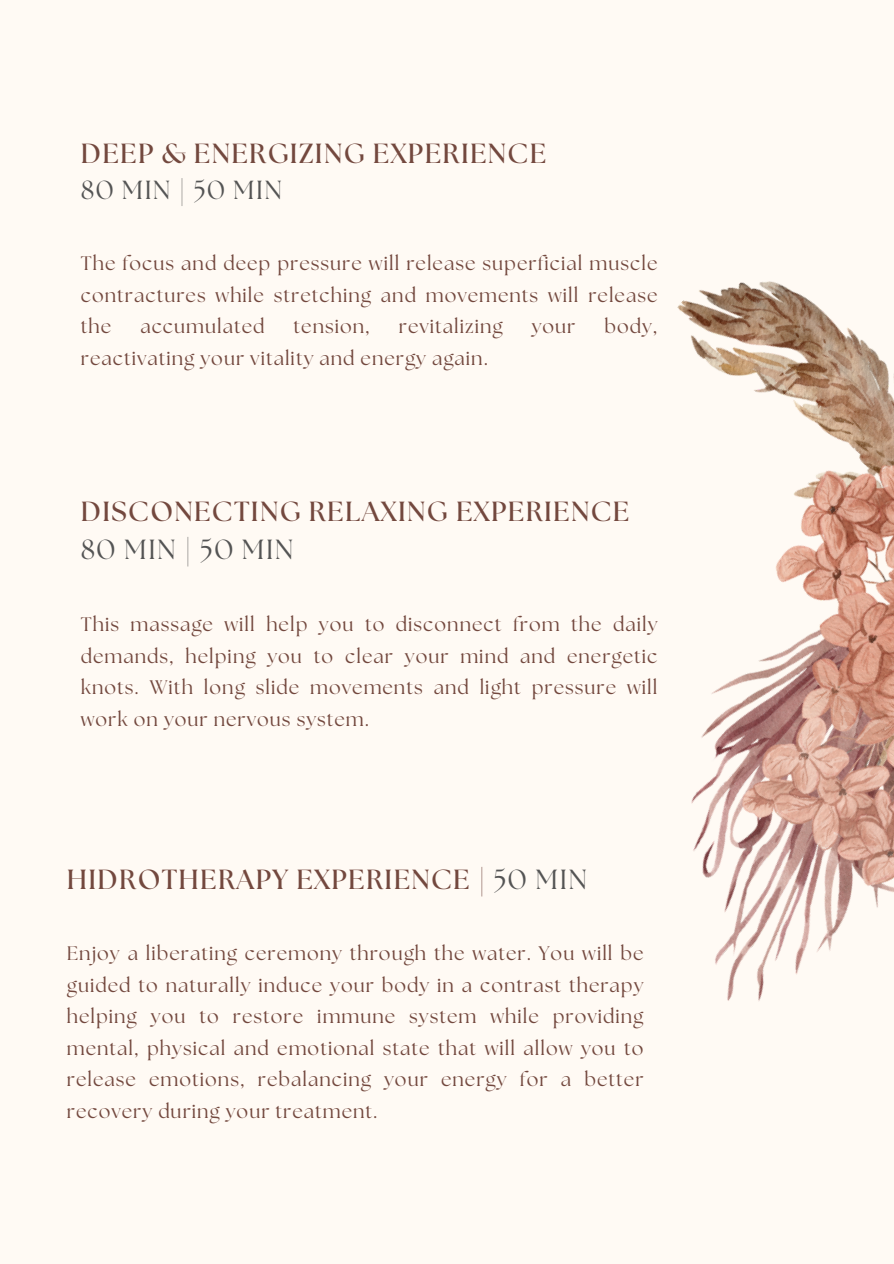
<style>
.page{position:relative;width:894px;height:1264px;background:#fff}
.page>*{position:absolute;margin:0;border:0;box-sizing:border-box;transform-origin:0 0}
.t1{font:700 27.6px/38.2px "The Seasons";letter-spacing:.05em;color:#73483e}
.t2{font:26.1px "The Seasons";letter-spacing:.05em;color:#545454}
.t3{font:19.5px/31.5px "The Seasons";letter-spacing:.05em;color:#73483e;text-align:justify}
.s1{font-weight:400;color:#545454}
</style>
<div class="page">
<div style="left:0;top:0;width:893px;height:1263px;background:#fffaf4"></div>
<img style="left:677px;top:281px;width:216px;height:720px">
<h1 class="t1" style="left:81px;top:135px;width:466px">DEEP &amp; ENERGIZING EXPERIENCE</h1>
<h1 class="t2" style="left:81px;top:178px;width:202px">80 MIN | 50 MIN</h1>
<p class="t3" style="left:81px;top:249px;width:578px">The focus and deep pressure will release superficial muscle contractures while stretching and movements will release the</p>
<p class="t3" style="left:140px;top:312px;width:126px">accumulated</p>
<p class="t3" style="left:293px;top:312px;width:78px">tension,</p>
<p class="t3" style="left:399px;top:312px;width:105px">revitalizing</p>
<p class="t3" style="left:531px;top:312px;width:45px">your</p>
<p class="t3" style="left:604px;top:312px;width:55px">body,</p>
<p class="t3" style="left:81px;top:343px;width:408px">reactivating your vitality and energy again.</p>
<h1 class="t1" style="left:81px;top:493px;width:550px">DISCONECTING RELAXING EXPERIENCE<br><span class="s1">80 MIN | 50 MIN</span></h1>
<p class="t3" style="left:81px;top:609px;width:578px">This massage will help you to disconnect from the daily demands, helping you to clear your mind and energetic knots. With long slide movements and light pressure will work on your nervous system.</p>
<h1 class="t1" style="left:67px;top:861px;width:521px">HIDROTHERAPY EXPERIENCE | <span class="s1">50 MIN</span></h1>
<p class="t3" style="left:67px;top:939px;width:578px">Enjoy a liberating ceremony through the water. You will be guided to naturally induce your body in a contrast therapy helping you to restore immune system while providing mental, physical and emotional state that will allow you to release emotions, rebalancing your energy for a better recovery during your treatment.</p>
</div>
